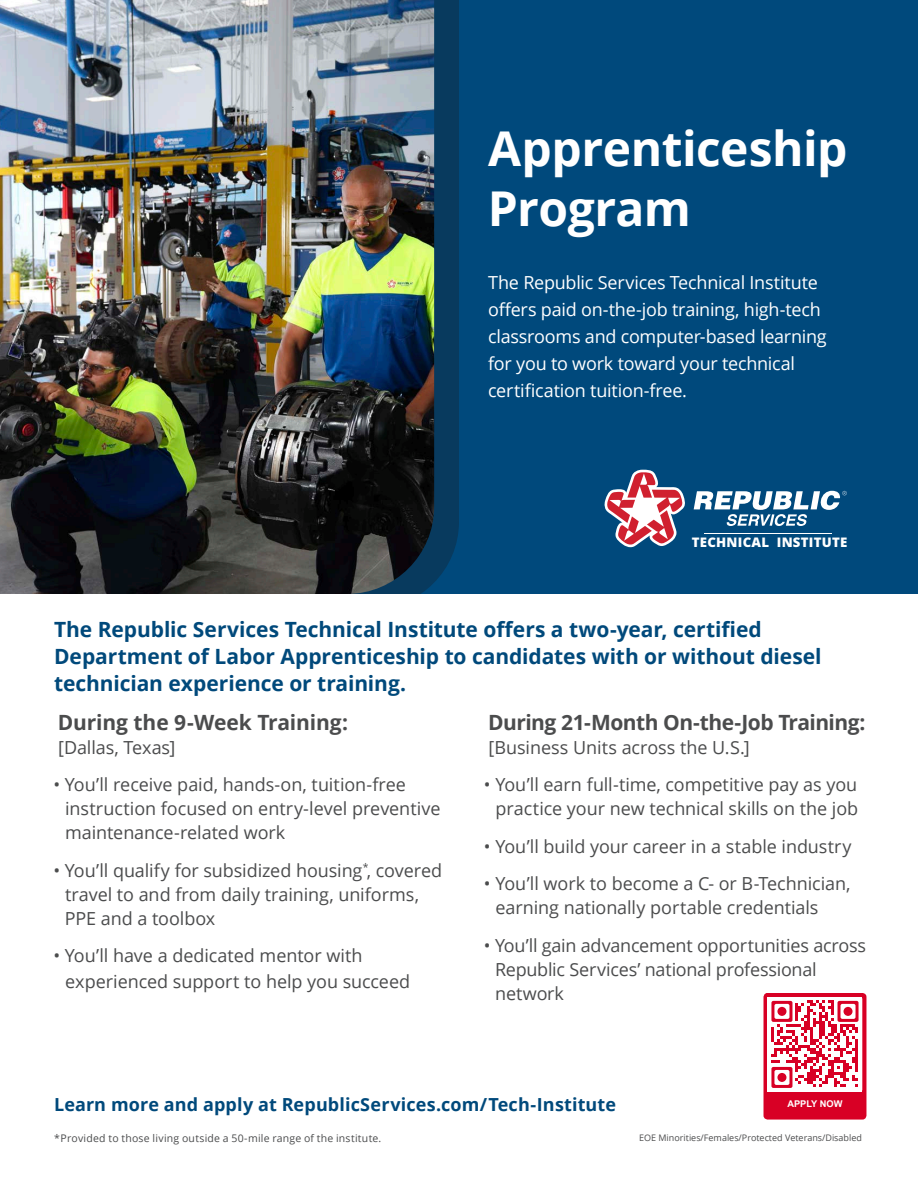
<style>
.page{position:relative;width:918px;height:1188px;background:#fff}
.page>*{position:absolute;margin:0;border:0;box-sizing:border-box;transform-origin:0 0}
.t1{font:700 48px/60px "Open Sans";letter-spacing:-.01em;color:#fff}
.t2{font:700 21px/27px "Open Sans";letter-spacing:-.005em;color:#00497b}
.t3{font:700 21px "Open Sans";letter-spacing:-.02em;color:#4b4c4d}
.t4{font:18px/24px "Open Sans";letter-spacing:-.005em;color:#4b4c4d}
.t5{font:18px/27px "Open Sans";letter-spacing:-.015em;color:#fff}
.t6{font:700 18px "Open Sans";letter-spacing:.005em;color:#00497b}
.t7{font:800 13.2px "Open Sans";letter-spacing:.02em;color:#fff}
.t8{font:10.5px "Open Sans";letter-spacing:.02em;color:#4b4c4d}
.t9{font:700 9.3px "Arial";color:#fff}
.t10{font:9px "Open Sans";color:#4b4c4d}
</style>
<div class="page">
<div style="left:0;top:0;width:918px;height:594px;background:#00497c"></div>
<div style="left:434px;top:0;width:25px;height:582px;background:#083a5e"></div>
<svg style="left:605px;top:470px;width:80px;height:77px"></svg>
<svg style="left:694px;top:491px;width:153px;height:35px"></svg>
<hr style="left:704px;top:533px;width:128px;height:1px;background:#fff">
<img style="left:0;top:0;width:434px;height:594px">
<svg style="left:764px;top:994px;width:102px;height:126px"></svg>
<div style="left:777px;top:1007px;width:9px;height:9px;background:#d80025;border-radius:50%"></div>
<div style="left:844px;top:1007px;width:9px;height:9px;background:#d80025;border-radius:50%"></div>
<div style="left:777px;top:1073px;width:9px;height:9px;background:#d80025;border-radius:50%"></div>
<p class="t1" style="left:488px;top:118px;width:361px">Apprenticeship<br>Program</p>
<p class="t5" style="left:488px;top:268px;width:340px">The Republic Services Technical Institute offers paid on-the-job training, high-tech classrooms and computer-based learning for you to work toward your technical certification tuition-free.</p>
<p class="t7" style="left:692px;top:533px;width:157px">TECHNICAL INSTITUTE</p>
<p class="t2" style="left:54px;top:616px;width:769px">The Republic Services Technical Institute offers a two-year, certified<br>Department of Labor Apprenticeship to candidates with or without diesel technician experience or training.</p>
<p class="t3" style="left:58px;top:707px;width:292px">During the 9-Week Training:</p>
<p class="t4" style="left:58px;top:735px;width:119px">[Dallas, Texas]</p>
<p class="t4" style="left:65px;top:772px;width:377px;text-indent:-12px">• You’ll receive paid, hands-on, tuition-free instruction focused on entry-level preventive maintenance-related work</p>
<p class="t4" style="left:65px;top:858px;width:379px;text-indent:-11px">• You’ll qualify for subsidized housing<sup>*</sup>, covered travel to and from daily training, uniforms,<br>PPE and a toolbox</p>
<p class="t4" style="left:65px;top:943px;width:347px;line-height:25.5px;text-indent:-12px">• You’ll have a dedicated mentor with experienced support to help you succeed</p>
<p class="t3" style="left:488px;top:707px;width:379px">During 21-Month On-the-Job Training:</p>
<p class="t4" style="left:489px;top:735px;width:263px">[Business Units across the U.S.]</p>
<p class="t4" style="left:484px;top:772px;width:376px;text-align:right">• You’ll earn full-time, competitive pay as you practice your new technical skills on the job</p>
<p class="t4" style="left:484px;top:834px;width:369px">• You’ll build your career in a stable industry</p>
<p class="t4" style="left:496px;top:871px;width:356px;text-indent:-12px">• You’ll work to become a C- or B-Technician, earning nationally portable credentials</p>
<p class="t4" style="left:495px;top:933px;width:373px;text-indent:-11px">• You’ll gain advancement opportunities across<br>Republic Services’ national professional network</p>
<p class="t6" style="left:54px;top:1092px;width:564px">Learn more and apply at RepublicServices.com/Tech-Institute</p>
<p class="t9" style="left:787px;top:1098px;width:57px">APPLY NOW</p>
<p class="t8" style="left:54px;top:1131px;width:329px">* Provided to those living outside a 50-mile range of the institute.</p>
<p class="t10" style="left:639px;top:1131px;width:224px">EOE Minorities/Females/Protected Veterans/Disabled</p>
</div>
